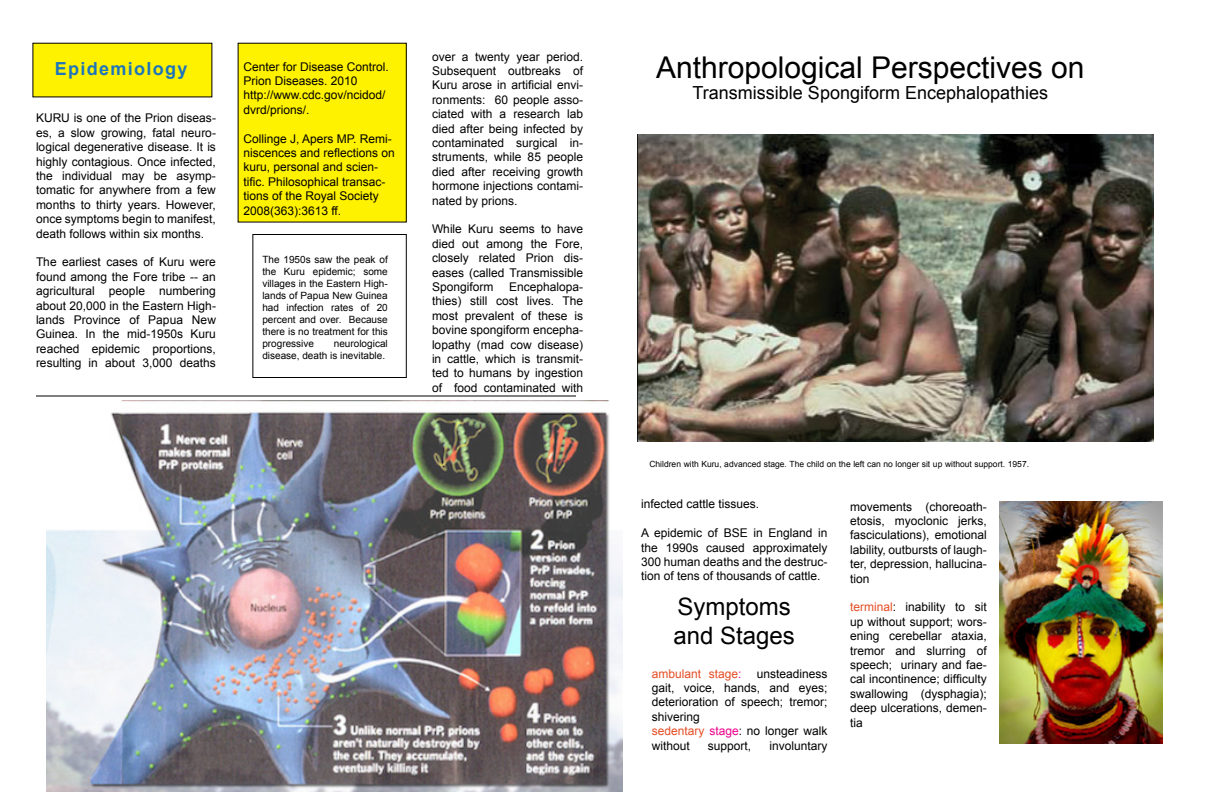
<style>
.page{position:relative;width:1224px;height:792px;background:#fff}
.page>*{position:absolute;margin:0;border:0;box-sizing:border-box;transform-origin:0 0}
.t1{font:30px "Arial";color:#000}
.t2{font:24px/28.8px "Arial";color:#000}
.t3{font:18px "Arial";color:#000}
.t4{font:700 18px "Arial";letter-spacing:.075em;color:#1c75bc}
.t5{font:12px/14.4px "Arial";color:#000;text-align:justify}
.t6{font:12px "Arial";color:#e54e26}
.t7{font:10px/12px "Arial";color:#000;text-align:justify}
.t8{font:8.5px "Arial";color:#000}
.s1{color:#ec008c}
.s2{color:#e54e26}
</style>
<div class="page">
<div style="left:238px;top:43px;width:168px;height:179px;background:#fff200"></div>
<div style="left:33px;top:43px;width:179px;height:54px;background:#fff200"></div>
<hr style="left:36px;top:396px;width:540px;height:1px;background:#000">
<img style="left:47px;top:400px;width:576px;height:392px">
<div style="left:252px;top:234px;width:155px;height:144px;border:1px solid #000"></div>
<img style="left:999px;top:502px;width:163px;height:241px">
<img style="left:638px;top:134px;width:515px;height:308px">
<p class="t5" style="left:432px;top:49px;width:153px">over a twenty year period.<br>Subsequent outbreaks of Kuru arose in artificial envi&shy;ronments: 60 people asso&shy;ciated with a research lab died after being infected by contaminated surgical in&shy;struments, while 85 people died after receiving growth hormone injections contami&shy;nated by prions.</p>
<p class="t5" style="left:432px;top:222px;width:153px">While Kuru seems to have died out among the Fore, closely related Prion dis&shy;eases (called Transmissible Spongiform</p>
<h3 class="t4" style="left:55px;top:57px;width:134px">Epidemiology</h3>
<h1 class="t1" style="left:656px;top:48px;width:430px">Anthropological Perspectives on</h1>
<h3 class="t3" style="left:693px;top:81px;width:357px">Transmissible Spongiform Encephalopathies</h3>
<p class="t5" style="left:36px;top:111px;width:181px">KURU is one of the Prion diseas&shy;es, a slow growing, fatal neuro&shy;logical degenerative disease. It is highly contagious. Once infected, the individual may be asymp&shy;tomatic for anywhere from a few months to thirty years. However, once symptoms begin to manifest, death follows within six months.</p>
<p class="t5" style="left:36px;top:255px;width:181px">The earliest cases of Kuru were found among the Fore tribe -- an agricultural people numbering about 20,000 in the Eastern High&shy;lands Province of Papua New Guinea. In the mid-1950s Kuru reached epidemic proportions, resulting in about 3,000 deaths</p>
<p class="t7" style="left:262px;top:254px;width:127px">The 1950s saw the peak of the Kuru epidemic; some villages in the Eastern High&shy;lands of Papua New Guinea had infection rates of 20 percent and over. Because there is no treatment for this progressive</p>
<p class="t5" style="left:243px;top:59px;width:147px;text-align:left">Center for Disease Control.<br>Prion Diseases. 2010 http://www.cdc.gov/ncidod/ dvrd/prions/.</p>
<p class="t5" style="left:243px;top:131px;width:153px;text-align:left">Collinge J, Apers MP. Remi&shy;niscences and reflections on kuru, personal and scien&shy;tific. Philosophical transac&shy;tions of the Royal Society<br>2008(363):3613 ff.</p>
<p class="t5" style="left:432px;top:280px;width:153px;text-indent:77px">Encephalopa&shy;thies) still cost lives. The most prevalent of these is bovine spongiform encepha&shy;lopathy (mad cow disease) in cattle, which is transmit&shy;ted to humans by ingestion of food contaminated with</p>
<p class="t7" style="left:262px;top:338px;width:127px;text-align:right">neurological<br>disease, death is inevitable.</p>
<p class="t8" style="left:649px;top:459px;width:381px">Children with Kuru, advanced stage. The child on the left can no longer sit up without support. 1957.</p>
<p class="t5" style="left:641px;top:497px;width:120px">infected cattle tissues.</p>
<p class="t5" style="left:641px;top:526px;width:188px">A epidemic of BSE in England in the 1990s caused approximately 300 human deaths and the destruc&shy;tion of tens of thousands of cattle.</p>
<h2 class="t2" style="left:674px;top:592px;width:123px">Symptoms and Stages</h2>
<p class="t6" style="left:652px;top:666px;width:91px">ambulant stage<span class="s1">:</span></p>
<p class="t5" style="left:652px;top:666px;width:177px;text-align:left;text-indent:105px">unsteadiness gait, voice, hands, and eyes; deterioration of speech; tremor; shivering<br><span class="s2">sedentary</span> <span class="s1">stage</span>: no longer walk without</p>
<p class="t5" style="left:708px;top:738px;width:45px">support,</p>
<p class="t5" style="left:769px;top:738px;width:60px">involuntary</p>
<p class="t5" style="left:850px;top:499px;width:138px">movements (choreoath&shy;etosis, myoclonic jerks, fasciculations), emotional lability, outbursts of laugh&shy;ter, depression, hallucina&shy;tion</p>
<p class="t5" style="left:850px;top:600px;width:138px"><span class="s2">terminal</span>: inability to sit up without support; wors&shy;ening cerebellar ataxia, tremor and slurring of speech; urinary and fae&shy;cal incontinence; difficulty swallowing (dysphagia); deep ulcerations, demen&shy;tia</p>
</div>
